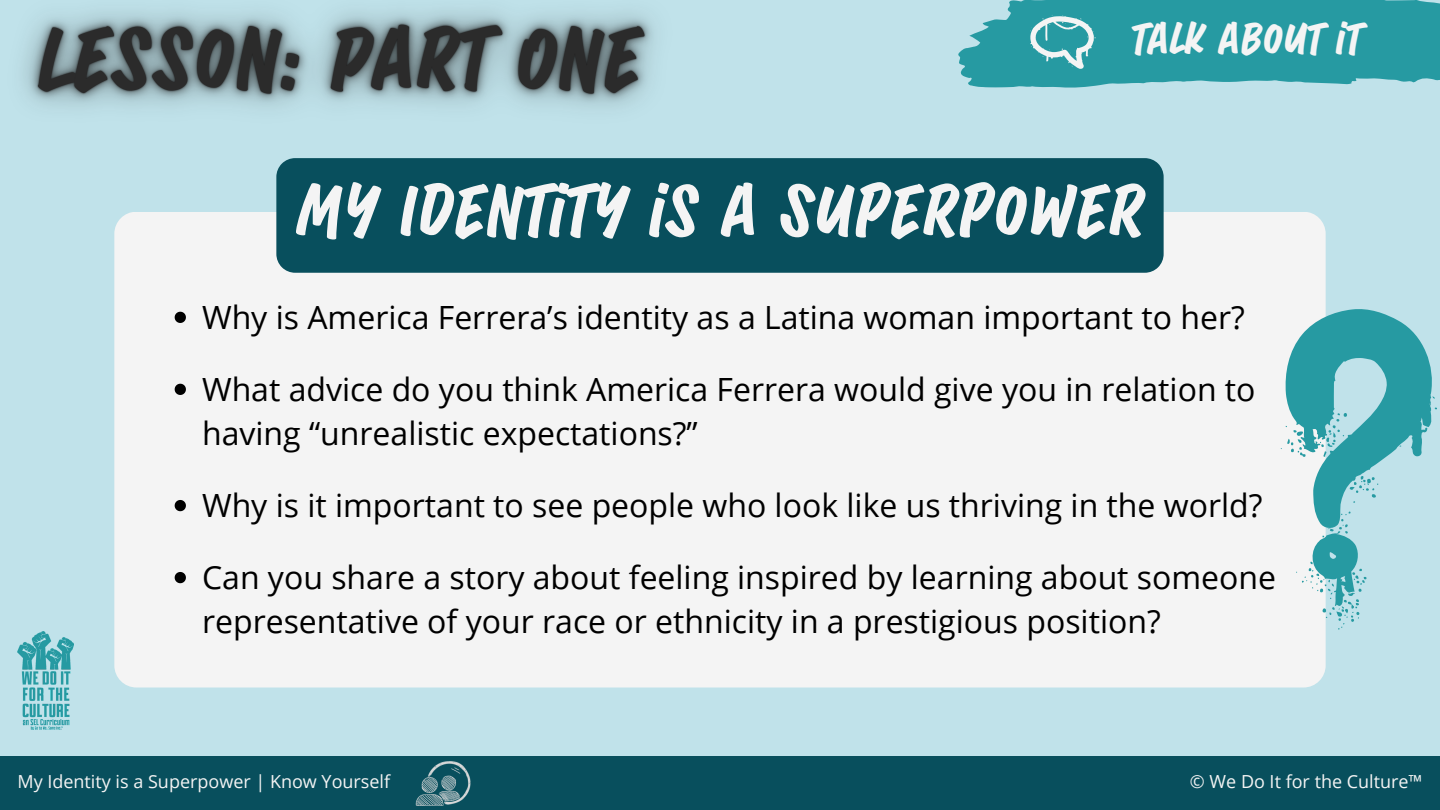
<style>
.page{position:relative;width:1440px;height:810px;background:#c0e2ea}
.page>*{position:absolute;margin:0;border:0;box-sizing:border-box;transform-origin:0 0}
.t1{font:700 60px "Sandwich Marker Pro";color:#f4f4f4}
.t2{font:700 36px "Sandwich Marker Pro";color:#f4f4f4}
.t3{font:32px/44.2px "Open Sans";color:#000}
.t4{font:18px "Open Sans";color:#f4f4f4}
</style>
<div class="page">
<svg style="left:958px;top:0;width:482px;height:88px;background:#37a1a9"></svg>
<svg style="left:1030px;top:15px;width:66px;height:54px;background:#61b4b9"></svg>
<div style="left:114px;top:212px;width:1212px;height:476px;background:#f4f4f4;border-radius:22px"></div>
<svg style="left:175px;top:312px;width:11px;height:11px"></svg>
<svg style="left:175px;top:384px;width:11px;height:11px"></svg>
<svg style="left:175px;top:500px;width:11px;height:11px"></svg>
<svg style="left:175px;top:572px;width:11px;height:11px"></svg>
<svg style="left:1280px;top:308px;width:157px;height:324px"></svg>
<div style="left:0;top:756px;width:1440px;height:54px;background:#084f5d"></div>
<img style="left:17px;top:631px;width:57px;height:98px">
<img style="left:415px;top:761px;width:56px;height:45px">
<div style="left:276px;top:158px;width:888px;height:115px;background:#084f5d"></div>
<img style="left:23px;top:10px;width:681px;height:159px">
<p class="t2" style="left:1131px;top:18px;width:231px">TALK ABOUT IT</p>
<p class="t1" style="left:295px;top:176px;width:849px">MY IDENTITY IS A SUPERPOWER</p>
<p class="t3" style="left:202px;top:294px;width:1044px">Why is America Ferrera’s identity as a Latina woman important to her?</p>
<p class="t3" style="left:202px;top:366px;width:1055px">What advice do you think America Ferrera would give you in relation to having “unrealistic expectations?”</p>
<p class="t3" style="left:202px;top:483px;width:1062px">Why is it important to see people who look like us thriving in the world?</p>
<p class="t3" style="left:202px;top:555px;width:1076px">Can you share a story about feeling inspired by learning about someone representative of your race or ethnicity in a prestigious position?</p>
<p class="t4" style="left:17px;top:768px;width:374px">My Identity is a Superpower | Know Yourself</p>
<p class="t4" style="left:1190px;top:768px;width:234px">© We Do It for the Culture™</p>
</div>
